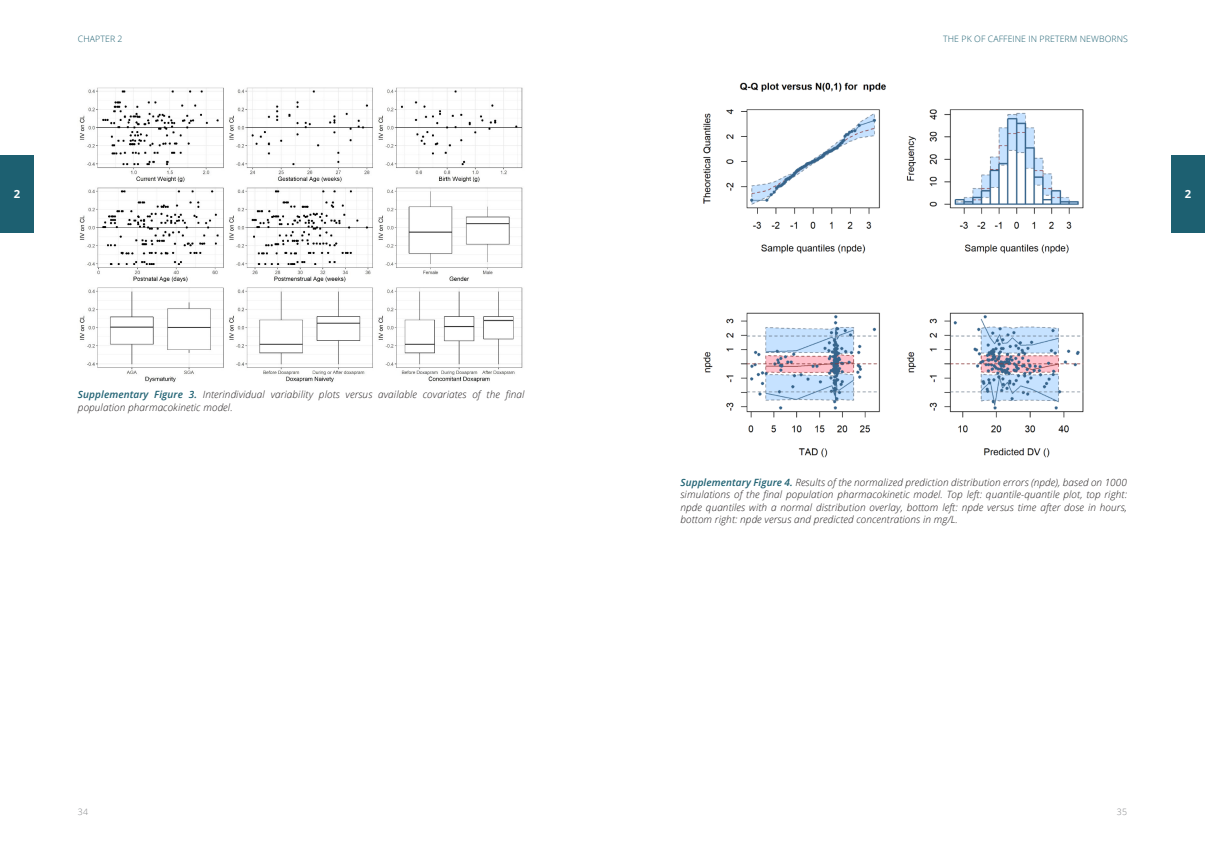
<style>
.page{position:relative;width:1205px;height:851px;background:#fff}
.page>*{position:absolute;margin:0;border:0;box-sizing:border-box;transform-origin:0 0}
.t1{font:700 11.25px "Open Sans";color:#fff}
.paragraph{font:italic 300 10px/12.5px "Open Sans";letter-spacing:.01em;color:#231f20;text-align:justify}
.t2{font:300 8.75px "Open Sans";letter-spacing:.01em;color:#1d6071}
.t3{font:300 8.75px "Open Sans";color:#808285}
.s1{font-weight:600;color:#1d6071}
</style>
<div class="page">
<div style="left:0;top:155px;width:34px;height:77px;background:#1d6071"></div>
<div style="left:1171px;top:155px;width:34px;height:77px;background:#1d6071"></div>
<img style="left:703px;top:82px;width:381px;height:376px">
<img style="left:79px;top:87px;width:444px;height:296px">
<p class="t2" style="left:78px;top:33px;width:46px">CHAPTER 2</p>
<p class="t2" style="left:943px;top:33px;width:186px">THE PK OF CAFFEINE IN PRETERM NEWBORNS</p>
<p class="t1" style="left:14px;top:186px;width:8px">2</p>
<p class="t1" style="left:1185px;top:186px;width:8px">2</p>
<p class="paragraph" style="left:78px;top:388px;width:448px"><span class="s1">Supplementary Figure 3.</span> Interindividual variability plots versus available covariates of the final population pharmacokinetic model.</p>
<p class="paragraph" style="left:680px;top:475px;width:448px"><span class="s1">Supplementary Figure 4.</span> Results of the normalized prediction distribution errors (npde), based on 1000 simulations of the final population pharmacokinetic model. Top left: quantile-quantile plot, top right: npde quantiles with a normal distribution overlay, bottom left: npde versus time after dose in hours, bottom right: npde versus and predicted concentrations in mg/L.</p>
<p class="t3" style="left:78px;top:806px;width:12px">34</p>
<p class="t3" style="left:1117px;top:806px;width:12px">35</p>
</div>
